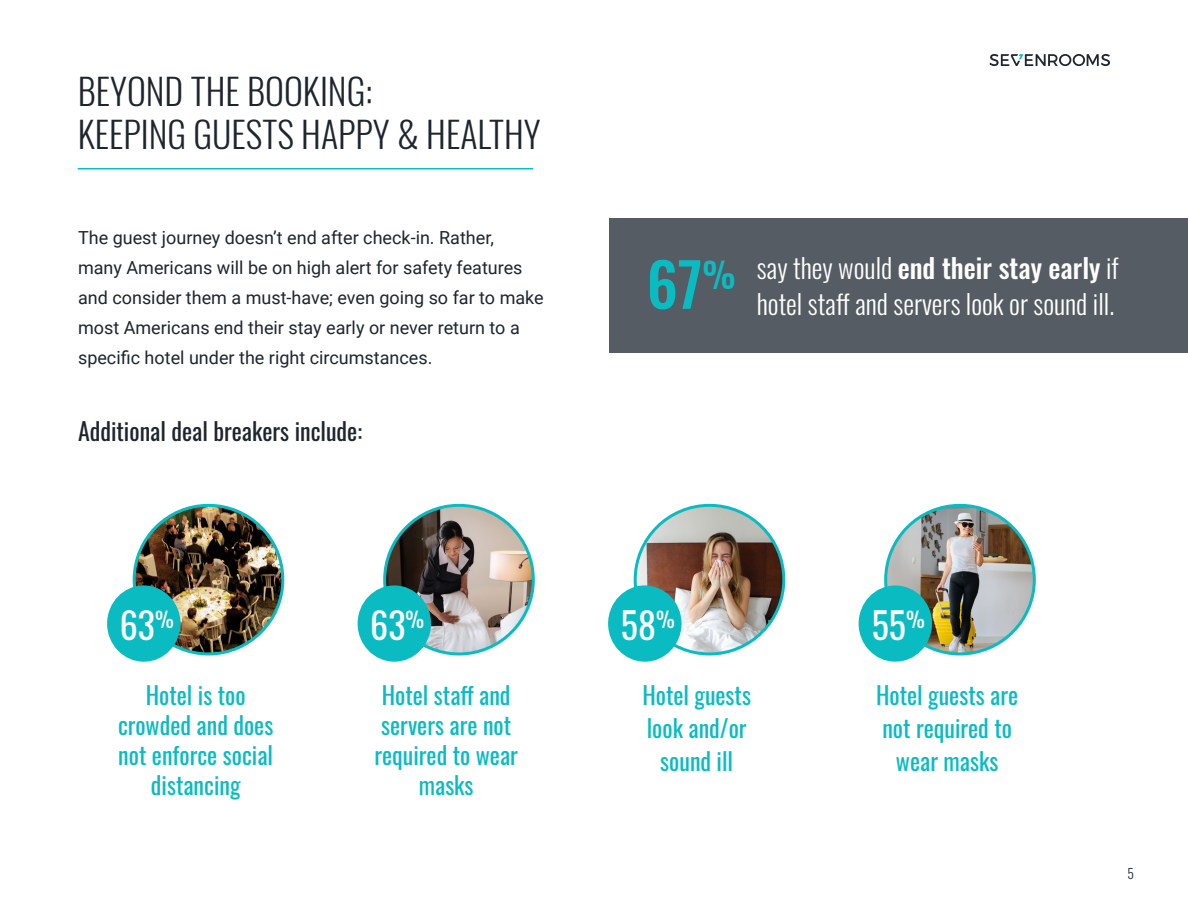
<style>
.page{position:relative;width:1188px;height:918px;background:#fff}
.page>*{position:absolute;margin:0;border:0;box-sizing:border-box;transform-origin:0 0}
.t1{font:500 60px "Oswald";color:#0abcc2}
.t2{font:300 36px/43.2px "Oswald";color:#1e252f}
.t3{font:36px "Oswald";color:#fff}
.t4{font:500 34.95px "Oswald";color:#0abcc2}
.t5{font:300 27px "Oswald";color:#fff}
.t6{font:500 27px "Oswald";color:#fff}
.t7{font:24px/30px "Oswald";color:#0abcc2;text-align:center}
.t8{font:24px "Oswald";color:#1e252f}
.t9{font:18px/30px "Roboto";color:#1e252f}
.t10{font:300 13.5px "Oswald";color:#1e252f}
.s1{font-weight:300}
</style>
<div class="page">
<svg style="left:989px;top:54px;width:121px;height:12px"></svg>
<hr style="left:78px;top:168px;width:455px;height:1px;background:#0abcc2">
<img style="left:134px;top:505px;width:149px;height:149px;border-radius:74px">
<div style="left:133px;top:504px;width:151px;height:151px;border:3px solid #0abcc2;border-radius:50%"></div>
<div style="left:107px;top:585px;width:74px;height:77px;background:#0abcc2;border-radius:50%"></div>
<img style="left:385px;top:505px;width:148px;height:149px;border-radius:74px">
<div style="left:383px;top:504px;width:152px;height:151px;border:3px solid #0abcc2;border-radius:50%"></div>
<div style="left:358px;top:585px;width:73px;height:77px;background:#0abcc2;border-radius:50%"></div>
<img style="left:635px;top:505px;width:149px;height:149px;border-radius:74px">
<div style="left:634px;top:504px;width:151px;height:151px;border:3px solid #0abcc2;border-radius:50%"></div>
<div style="left:608px;top:585px;width:74px;height:77px;background:#0abcc2;border-radius:50%"></div>
<img style="left:886px;top:505px;width:148px;height:149px;border-radius:74px">
<div style="left:884px;top:504px;width:152px;height:151px;border:3px solid #0abcc2;border-radius:50%"></div>
<div style="left:859px;top:585px;width:73px;height:77px;background:#0abcc2;border-radius:50%"></div>
<div style="left:609px;top:218px;width:579px;height:135px;background:#565c63"></div>
<p class="t2" style="left:78px;top:66px;width:464px">BEYOND THE BOOKING:<br>KEEPING GUESTS HAPPY &amp; HEALTHY</p>
<p class="t9" style="left:78px;top:222px;width:467px">The guest journey doesn’t end after check-in. Rather,<br>many Americans will be on high alert for safety features and consider them a must-have; even going so far to make most Americans end their stay early or never return to a specific hotel under the right circumstances.</p>
<p class="t8" style="left:78px;top:410px;width:286px">Additional deal breakers include:</p>
<p class="t3" style="left:120px;top:593px;width:55px">63<sup>%</sup></p>
<p class="t7" style="left:118px;top:678px;width:157px">Hotel is too crowded and does not enforce social distancing</p>
<p class="t3" style="left:370px;top:593px;width:55px">63<sup>%</sup></p>
<p class="t7" style="left:374px;top:678px;width:145px">Hotel staff and servers are not required to wear masks</p>
<p class="t1" style="left:647px;top:253px;width:57px">67</p>
<p class="t4" style="left:702px;top:256px;width:35px">%</p>
<p class="t6" style="left:757px;top:254px;width:363px"><span class="s1">say they would</span> end their stay early <span class="s1">if</span></p>
<p class="t5" style="left:757px;top:280px;width:359px">hotel staff and servers look or sound ill.</p>
<p class="t3" style="left:621px;top:593px;width:55px">58<sup>%</sup></p>
<p class="t7" style="left:642px;top:677px;width:110px;line-height:33px">Hotel guests look and/or sound ill</p>
<p class="t3" style="left:872px;top:593px;width:54px">55<sup>%</sup></p>
<p class="t7" style="left:876px;top:677px;width:144px;line-height:33px;text-align:left">Hotel guests are not required to</p>
<p class="t7" style="left:896px;top:744px;width:104px">wear masks</p>
<p class="t10" style="left:1128px;top:861px;width:8px">5</p>
</div>
